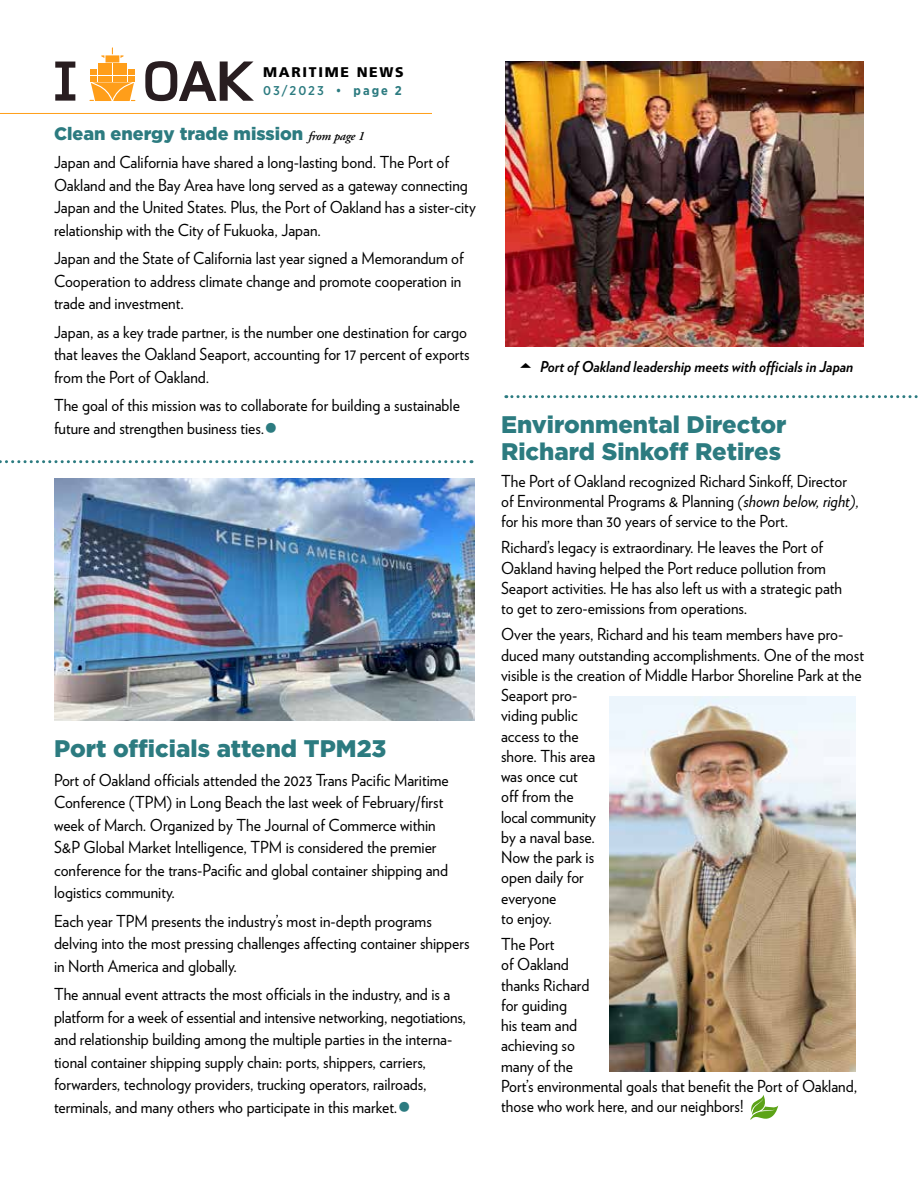
<style>
.page{position:relative;width:918px;height:1188px;background:#fff}
.page>*{position:absolute;margin:0;border:0;box-sizing:border-box;transform-origin:0 0}
.t1{font:900 24px/27px "Gotham";color:#2c7b80}
.t2{font:900 18px "Gotham";color:#2c7b80}
.t3{font:16.5px/20.2px "Verlag";color:#000;scale:.95 1}
.t4{font:italic 700 15px "Verlag";color:#000;scale:.95 1}
.t5{font:900 14.1px "Frutiger LT Std";letter-spacing:.12em;color:#000}
.t6{font:500 12.75px "Gotham Narrow";letter-spacing:.155em;color:#2c7b80}
.s1{font-weight:700}
.s2{font-family:"Adobe Garamond Pro";font-weight:600;font-style:italic;font-size:12.75px;color:#000}
.s3{font-size:36px;color:#2c7b80}
.s4{font-style:italic}
</style>
<div class="page">
<img style="left:505px;top:62px;width:359px;height:284px">
<img style="left:54px;top:478px;width:420px;height:242px">
<img style="left:610px;top:696px;width:246px;height:375px">
<svg style="left:506px;top:395px;width:412px;height:3px"></svg>
<svg style="left:0;top:460px;width:472px;height:3px"></svg>
<svg style="left:750px;top:1095px;width:28px;height:25px"></svg>
<svg style="left:55px;top:62px;width:20px;height:39px"></svg>
<svg style="left:145px;top:61px;width:109px;height:40px"></svg>
<svg style="left:89px;top:47px;width:46px;height:54px"></svg>
<hr style="left:0;top:113px;width:432px;height:1px;background:#ff9e18">
<p class="t5" style="left:263px;top:63px;width:142px">MARITIME NEWS</p>
<p class="t6" style="left:263px;top:82px;width:140px">03/2023 • <span class="s1">page 2</span></p>
<p class="t2" style="left:54px;top:121px;width:312px">Clean energy trade mission <span class="s2">from page 1</span></p>
<p class="t3" style="left:54px;top:150px;width:446px;line-height:22.5px">Japan and California have shared a long-lasting bond. The Port of Oakland and the Bay Area have long served as a gateway connecting Japan and the United States. Plus, the Port of Oakland has a sister-city relationship with the City of Fukuoka, Japan.</p>
<p class="t3" style="left:54px;top:246px;width:433px;line-height:22.5px">Japan and the State of California last year signed a Memorandum of<br>Cooperation to address climate change and promote cooperation in trade and investment.</p>
<p class="t3" style="left:54px;top:320px;width:439px;line-height:22.5px">Japan, as a key trade partner, is the number one destination for cargo that leaves the Oakland Seaport, accounting for 17 percent of exports from the Port of Oakland.</p>
<p class="t3" style="left:54px;top:393px;width:429px;line-height:22.5px">The goal of this mission was to collaborate for building a sustainable future and strengthen business ties.<span class="s3">•</span></p>
<h1 class="t1" style="left:54px;top:735px;width:334px">Port officials attend TPM23</h1>
<p class="t3" style="left:54px;top:768px;width:417px;line-height:22.5px">Port of Oakland officials attended the 2023 Trans Pacific Maritime Conference (TPM) in Long Beach the last week of February/first week of March. Organized by The Journal of Commerce within S&amp;P Global Market Intelligence, TPM is considered the premier conference for the trans-Pacific and global container shipping and logistics community.</p>
<p class="t3" style="left:54px;top:909px;width:439px;line-height:22.5px">Each year TPM presents the industry’s most in-depth programs delving into the most pressing challenges affecting container shippers in North America and globally.</p>
<p class="t3" style="left:54px;top:982px;width:435px;line-height:22.5px">The annual event attracts the most officials in the industry, and is a platform for a week of essential and intensive networking, negotiations, and relationship building among the multiple parties in the interna&shy;tional container shipping supply chain: ports, shippers, carriers, forwarders, technology providers, trucking operators, railroads, terminals, and many others who participate in this market.<span class="s3">•</span></p>
<p class="t4" style="left:540px;top:355px;width:331px">Port of Oakland leadership meets with officials in Japan</p>
<h1 class="t1" style="left:501px;top:411px;width:287px">Environmental Director<br>Richard Sinkoff Retires</h1>
<p class="t3" style="left:501px;top:470px;width:378px">The Port of Oakland recognized Richard Sinkoff, Director of Environmental Programs &amp; Planning <span class="s4">(shown below, right), </span>for his more than 30 years of service to the Port.</p>
<p class="t3" style="left:501px;top:537px;width:360px">Richard’s legacy is extraordinary. He leaves the Port of Oakland having helped the Port reduce pollution from Seaport activities. He has also left us with a strategic path to get to zero-emissions from operations.</p>
<p class="t3" style="left:501px;top:624px;width:383px">Over the years, Richard and his team members have pro&shy;duced many outstanding accomplishments. One of the most visible is the creation of Middle Harbor Shoreline Park at the<br>Seaport pro-<br>viding public<br>access to the<br>shore. This area<br>was once cut<br>off from the<br>local community<br>by a naval base.<br>Now the park is<br>open daily for<br>everyone<br>to enjoy.</p>
<p class="t3" style="left:501px;top:933px;width:376px">The Port<br>of Oakland<br>thanks Richard<br>for guiding<br>his team and<br>achieving so<br>many of the<br>Port’s environmental goals that benefit the Port of Oakland, those who work here, and our neighbors!</p>
</div>
